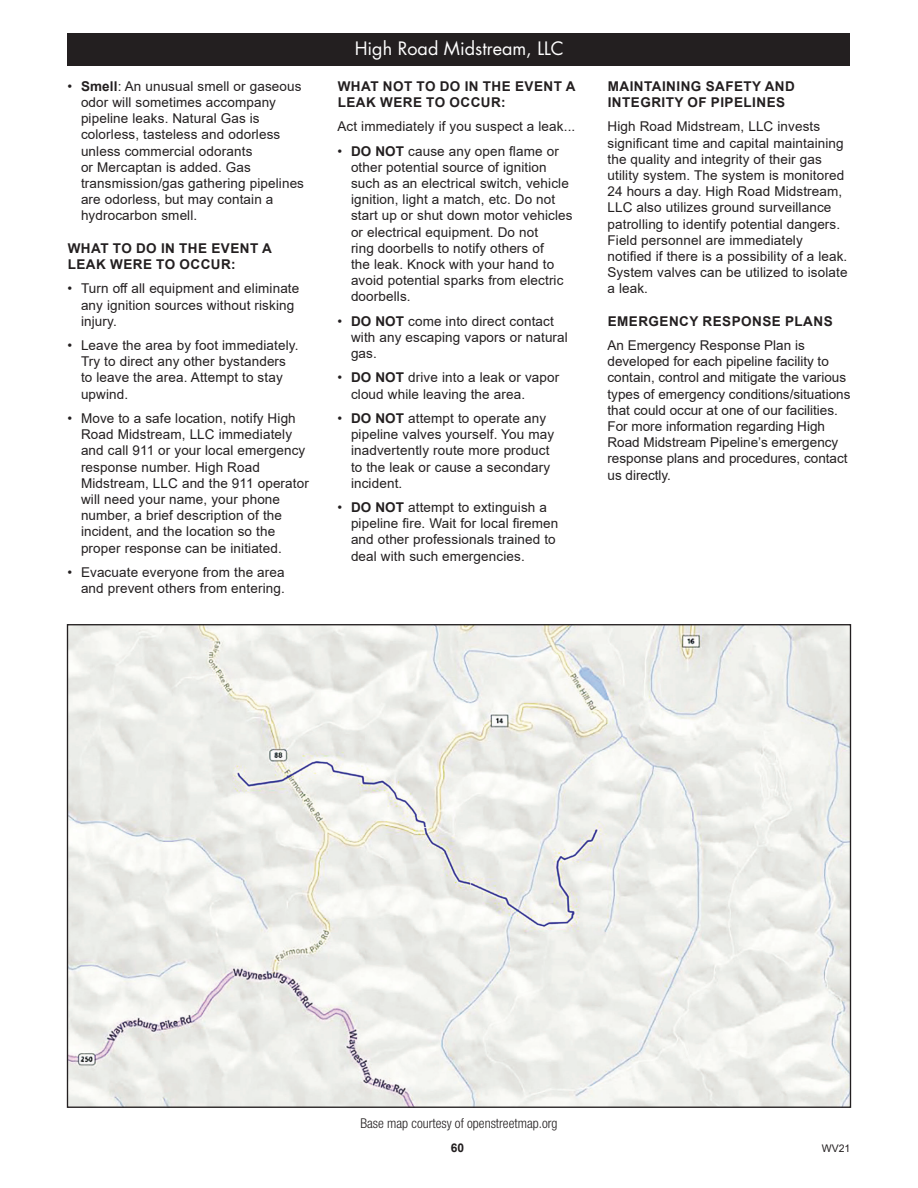
<style>
.page{position:relative;width:918px;height:1188px;background:#fff}
.page>*{position:absolute;margin:0;border:0;box-sizing:border-box;transform-origin:0 0}
.t1{font:18px "Futura";color:#fff}
.t2{font:13.5px/16.2px "Arial";letter-spacing:.01em;color:#231f20}
.t3{font:700 13.5px/16.2px "Arial";letter-spacing:.035em;color:#231f20}
.t4{font:300 condensed 13.5px "Helvetica Neue";color:#231f20}
.t5{font:700 12px "Arial";color:#231f20}
.t6{font:10.5px "Arial";color:#231f20}
.s1{font-weight:700}
</style>
<div class="page">
<div style="left:68px;top:34px;width:782px;height:32px;background:#231f20"></div>
<img style="left:69px;top:626px;width:780px;height:480px">
<p class="t2" style="left:81px;top:78px;width:225px;text-indent:-14px">• <span class="s1">Smell</span>: An unusual smell or gaseous odor will sometimes accompany pipeline leaks. Natural Gas is colorless, tasteless and odorless unless commercial odorants<br>or Mercaptan is added. Gas transmission/gas gathering pipelines are odorless, but may contain a hydrocarbon smell.</p>
<p class="t3" style="left:68px;top:240px;width:206px">WHAT TO DO IN THE EVENT A<br>LEAK WERE TO OCCUR:</p>
<p class="t2" style="left:81px;top:280px;width:220px;text-indent:-14px">• Turn off all equipment and eliminate any ignition sources without risking injury.</p>
<p class="t2" style="left:81px;top:337px;width:219px;text-indent:-14px">• Leave the area by foot immediately.<br>Try to direct any other bystanders to leave the area. Attempt to stay upwind.</p>
<p class="t2" style="left:81px;top:410px;width:229px;text-indent:-14px">• Move to a safe location, notify High Road Midstream, LLC immediately and call 911 or your local emergency response number. High Road Midstream, LLC and the 911 operator will need your name, your phone number, a brief description of the incident, and the location so the proper response can be initiated.</p>
<p class="t2" style="left:68px;top:564px;width:219px;text-align:right">• Evacuate everyone from the area and prevent others from entering.</p>
<p class="t1" style="left:355px;top:37px;width:211px">High Road Midstream, LLC</p>
<p class="t3" style="left:338px;top:78px;width:239px">WHAT NOT TO DO IN THE EVENT A<br>LEAK WERE TO OCCUR:</p>
<p class="t2" style="left:338px;top:118px;width:239px">Act immediately if you suspect a leak...</p>
<p class="t2" style="left:351px;top:143px;width:223px;text-indent:-14px">• <span class="s1">DO NOT</span> cause any open flame or other potential source of ignition such as an electrical switch, vehicle ignition, light a match, etc. Do not start up or shut down motor vehicles or electrical equipment. Do not<br>ring doorbells to notify others of<br>the leak. Knock with your hand to avoid potential sparks from electric doorbells.</p>
<p class="t2" style="left:351px;top:313px;width:218px;text-indent:-14px">• <span class="s1">DO NOT</span> come into direct contact with any escaping vapors or natural gas.</p>
<p class="t2" style="left:351px;top:370px;width:210px;text-indent:-14px">• <span class="s1">DO NOT</span> drive into a leak or vapor cloud while leaving the area.</p>
<p class="t2" style="left:351px;top:410px;width:205px;text-indent:-14px">• <span class="s1">DO NOT</span> attempt to operate any pipeline valves yourself. You may inadvertently route more product to the leak or cause a secondary incident.</p>
<p class="t2" style="left:351px;top:499px;width:209px;text-indent:-14px">• <span class="s1">DO NOT</span> attempt to extinguish a pipeline fire. Wait for local firemen and other professionals trained to deal with such emergencies.</p>
<p class="t3" style="left:608px;top:78px;width:189px">MAINTAINING SAFETY AND<br>INTEGRITY OF PIPELINES</p>
<p class="t2" style="left:608px;top:118px;width:242px">High Road Midstream, LLC invests significant time and capital maintaining the quality and integrity of their gas utility system. The system is monitored 24 hours a day. High Road Midstream, LLC also utilizes ground surveillance patrolling to identify potential dangers.<br>Field personnel are immediately notified if there is a possibility of a leak.<br>System valves can be utilized to isolate a leak.</p>
<p class="t3" style="left:608px;top:313px;width:226px">EMERGENCY RESPONSE PLANS</p>
<p class="t2" style="left:608px;top:337px;width:240px">An Emergency Response Plan is developed for each pipeline facility to contain, control and mitigate the various</p>
<p class="t2" style="left:608px;top:386px;width:244px">types of emergency conditions/situations that could occur at one of our facilities.<br>For more information regarding High Road Midstream Pipeline’s emergency response plans and procedures, contact us directly.</p>
<p class="t4" style="left:360px;top:1115px;width:199px">Base map courtesy of openstreetmap.org</p>
<p class="t5" style="left:451px;top:1139px;width:15px">60</p>
<p class="t6" style="left:822px;top:1141px;width:30px">WV21</p>
</div>
